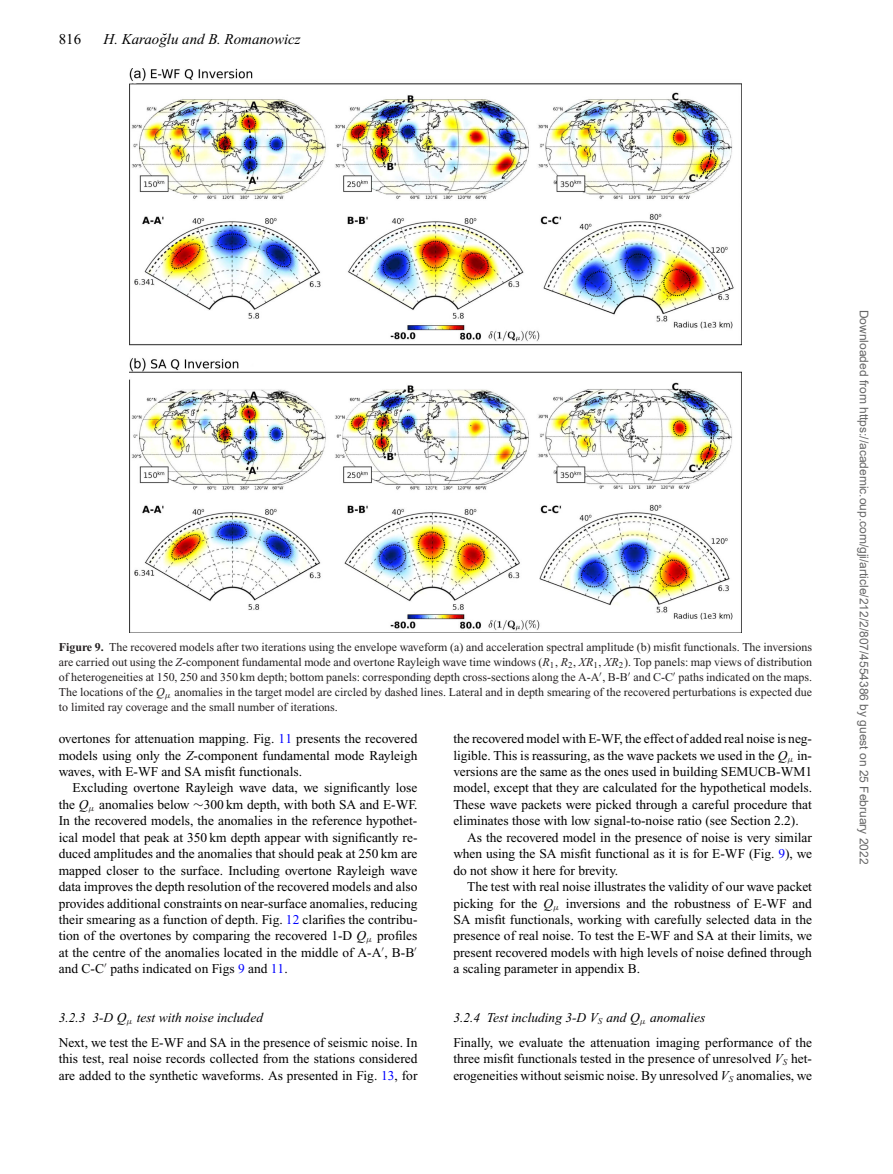
<style>
.page{position:relative;width:893px;height:1174px;background:#fff}
.page>*{position:absolute;margin:0;border:0;box-sizing:border-box;transform-origin:0 0}
.t1{font:italic 15px "Times New Roman";color:#000}
.t2{font:15px "Times New Roman";color:#000}
.t3{font:13.5px/16.5px "Times New Roman";color:#000}
.t4{font:12px/15px "Times New Roman";color:#231f20;text-align:justify}
.t5{font:12px "Arial";color:#666}
.s1{font-weight:700}
.s2{font-style:italic}
.s3{color:#00f}
.s4{font-family:"MTSY"}
</style>
<div class="page">
<img style="left:130px;top:68px;width:611px;height:564px">
<p class="t2" style="left:59px;top:33px;width:24px">816</p>
<p class="t1" style="left:104px;top:33px;width:199px">H. Karaoglu and B. Romanowicz</p>
<p class="t1" style="left:161px;top:33px;width:6px">˘</p>
<p class="t4" style="left:59px;top:641px;width:755px"><span class="s1">Figure 9.</span> The recovered models after two iterations using the envelope waveform (a) and acceleration spectral amplitude (b) misfit functionals. The inversions are carried out using the <span class="s2">Z</span>-component fundamental mode and overtone Rayleigh wave time windows (<span class="s2">R</span><sub>1</sub>, <span class="s2">R</span><sub>2</sub>, <span class="s2">XR</span><sub>1</sub>, <span class="s2">XR</span><sub>2</sub>). Top panels: map views of distribution of heterogeneities at 150, 250 and 350 km depth; bottom panels: corresponding depth cross-sections along the A-A , B-B and C-C paths indicated on the maps.<br>The locations of the <span class="s2">Q</span><sub>μ</sub> anomalies in the target model are circled by dashed lines. Lateral and in depth smearing of the recovered perturbations is expected due to limited ray coverage and the small number of iterations.</p>
<p class="t3" style="left:59px;top:731px;width:360px;text-align:justify">overtones for attenuation mapping. Fig. <span class="s3">11</span> presents the recovered models using only the <span class="s2">Z</span>-component fundamental mode Rayleigh waves, with E-WF and SA misfit functionals.</p>
<p class="t3" style="left:59px;top:781px;width:360px;text-indent:14px">Excluding overtone Rayleigh wave data, we significantly lose the <span class="s2">Q</span><sub>μ</sub> anomalies below <span class="s4">∼</span>300 km depth, with both SA and E-WF.<br>In the recovered models, the anomalies in the reference hypothet&shy;ical model that peak at 350 km depth appear with significantly re&shy;duced amplitudes and the anomalies that should peak at 250 km are mapped closer to the surface. Including overtone Rayleigh wave data improves the depth resolution of the recovered models and also provides additional constraints on near-surface anomalies, reducing their smearing as a function of depth. Fig. <span class="s3">12</span> clarifies the contribu&shy;tion of the overtones by comparing the recovered 1-D <span class="s2">Q</span><sub>μ</sub> profiles at the centre of the anomalies located in the middle of A-A , B-B and C-C paths indicated on Figs <span class="s3">9</span> and <span class="s3">11</span>.</p>
<p class="t3" style="left:59px;top:1006px;width:360px;line-height:24.6px"><span class="s2">3.2.3 3-D Q</span><sub>μ</sub> <span class="s2">test with noise included<br></span>Next, we test the E-WF and SA in the presence of seismic noise. In</p>
<p class="t3" style="left:59px;top:1051px;width:360px">this test, real noise records collected from the stations considered are added to the synthetic waveforms. As presented in Fig. <span class="s3">13</span>, for</p>
<p class="t3" style="left:453px;top:731px;width:360px">the recovered model with E-WF, the effect of added real noise is neg-</p>
<p class="t3" style="left:453px;top:748px;width:360px">ligible. This is reassuring, as the wave packets we used in the <span class="s2">Q</span><sub>μ</sub> in-</p>
<p class="t3" style="left:453px;top:764px;width:360px">versions are the same as the ones used in building SEMUCB-WM1</p>
<p class="t3" style="left:453px;top:781px;width:360px">model, except that they are calculated for the hypothetical models.</p>
<p class="t3" style="left:453px;top:797px;width:360px">These wave packets were picked through a careful procedure that</p>
<p class="t3" style="left:453px;top:813px;width:347px">eliminates those with low signal-to-noise ratio (see Section 2.2).</p>
<p class="t3" style="left:467px;top:830px;width:346px">As the recovered model in the presence of noise is very similar</p>
<p class="t3" style="left:453px;top:846px;width:360px">when using the SA misfit functional as it is for E-WF (Fig. <span class="s3">9</span>), we</p>
<p class="t3" style="left:453px;top:863px;width:166px">do not show it here for brevity.</p>
<p class="t3" style="left:467px;top:879px;width:346px">The test with real noise illustrates the validity of our wave packet</p>
<p class="t3" style="left:453px;top:896px;width:360px">picking for the <span class="s2">Q</span><sub>μ</sub> inversions and the robustness of E-WF and</p>
<p class="t3" style="left:453px;top:912px;width:360px">SA misfit functionals, working with carefully selected data in the</p>
<p class="t3" style="left:453px;top:928px;width:360px">presence of real noise. To test the E-WF and SA at their limits, we</p>
<p class="t3" style="left:453px;top:945px;width:360px">present recovered models with high levels of noise defined through</p>
<p class="t3" style="left:453px;top:961px;width:188px">a scaling parameter in appendix B.</p>
<p class="t3" style="left:453px;top:1006px;width:360px;line-height:24.6px"><span class="s2">3.2.4 Test including 3-D V</span><sub>S</sub> <span class="s2">and Q</span><sub>μ</sub> <span class="s2">anomalies<br></span>Finally, we evaluate the attenuation imaging performance of the</p>
<p class="t3" style="left:453px;top:1051px;width:360px">three misfit functionals tested in the presence of unresolved <span class="s2">V</span><sub>S</sub> het&shy;erogeneities without seismic noise. By unresolved <span class="s2">V</span><sub>S</sub> anomalies, we</p>
<p class="t5" style="left:868px;top:309px;width:556px;rotate:90deg">Downloaded from https://academic.oup.com/gji/article/212/2/807/4554386 by guest on 25 February 2022</p>
</div>
